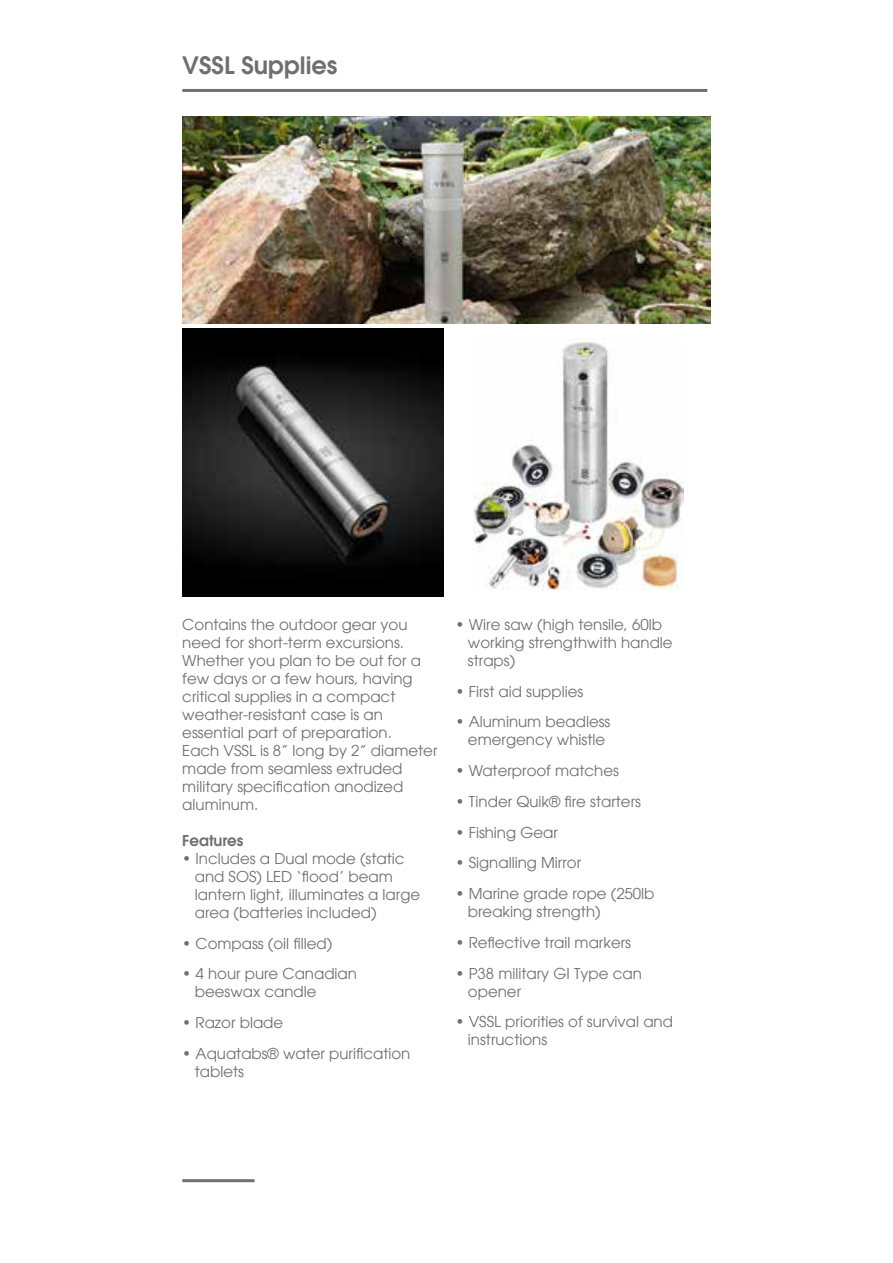
<style>
.page{position:relative;width:893px;height:1263px;background:#fff}
.page>*{position:absolute;margin:0;border:0;box-sizing:border-box;transform-origin:0 0}
.t1{font:600 24px "Avant Garde LT";color:#706f6f}
.t2{font:15px/18px "Avant Garde LT";color:#706f6f}
.t3{font:600 15px "Avant Garde LT";color:#706f6f}
</style>
<div class="page">
<img style="left:474px;top:338px;width:210px;height:252px">
<img style="left:182px;top:117px;width:529px;height:206px">
<img style="left:182px;top:329px;width:261px;height:267px">
<hr style="left:182px;top:89px;width:525px;height:3px;background:#706f6f">
<hr style="left:182px;top:1179px;width:73px;height:3px;background:#706f6f">
<h1 class="t1" style="left:182px;top:50px;width:157px">VSSL Supplies</h1>
<p class="t2" style="left:182px;top:615px;width:257px">Contains the outdoor gear you need for short-term excursions.<br>Whether you plan to be out for a few days or a few hours, having critical supplies in a compact weather-resistant case is an essential part of preparation.<br>Each VSSL is 8” long by 2” diameter made from seamless extruded military specification anodized aluminum.</p>
<p class="t3" style="left:182px;top:830px;width:63px">Features</p>
<p class="t2" style="left:195px;top:849px;width:227px;text-indent:-12px">• Includes a Dual mode (static and SOS) LED ‘flood’ beam lantern light, illuminates a large area (batteries included)</p>
<p class="t2" style="left:182px;top:934px;width:151px">• Compass (oil filled)</p>
<p class="t2" style="left:195px;top:965px;width:164px;text-indent:-12px">• 4 hour pure Canadian beeswax candle</p>
<p class="t2" style="left:182px;top:1014px;width:102px">• Razor blade</p>
<p class="t2" style="left:195px;top:1044px;width:217px;text-indent:-12px">• Aquatabs® water purification tablets</p>
<p class="t2" style="left:468px;top:615px;width:206px;text-indent:-12px">• Wire saw (high tensile, 60lb working strengthwith handle straps)</p>
<p class="t2" style="left:455px;top:682px;width:129px">• First aid supplies</p>
<p class="t2" style="left:455px;top:713px;width:156px;text-align:center">• Aluminum beadless emergency whistle</p>
<p class="t2" style="left:455px;top:761px;width:165px">• Waterproof matches</p>
<p class="t2" style="left:455px;top:792px;width:187px">• Tinder Quik® fire starters</p>
<p class="t2" style="left:455px;top:823px;width:104px">• Fishing Gear</p>
<p class="t2" style="left:455px;top:854px;width:127px">• Signalling Mirror</p>
<p class="t2" style="left:468px;top:884px;width:188px;text-indent:-12px">• Marine grade rope (250lb breaking strength)</p>
<p class="t2" style="left:455px;top:933px;width:177px">• Reflective trail markers</p>
<p class="t2" style="left:468px;top:964px;width:175px;text-indent:-12px">• P38 military GI Type can opener</p>
<p class="t2" style="left:468px;top:1013px;width:207px;text-indent:-12px">• VSSL priorities of survival and instructions</p>
</div>
